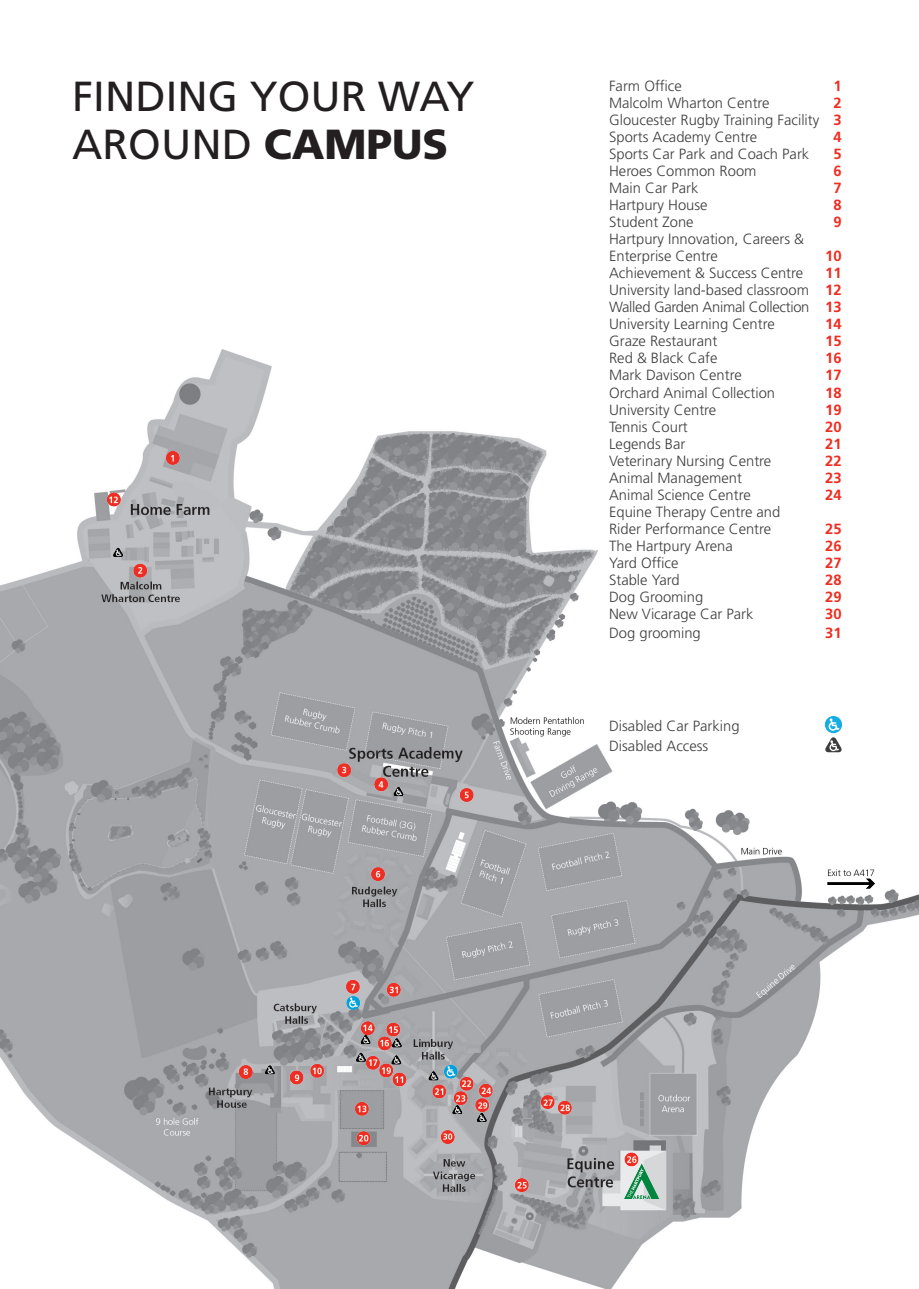
<style>
.page{position:relative;width:919px;height:1289px;background:#fff}
.page>*{position:absolute;margin:0;border:0;box-sizing:border-box;transform-origin:0 0}
.t1{font:42px/48px "Frutiger LT Std";color:#231f20}
.t2{font:300 14.7px/17px "Frutiger LT Std";color:#3e3e3f}
.t3{font:700 14.7px "Frutiger LT Std";color:#ee2e22}
.t4{font:300 14.7px "Frutiger LT Std";letter-spacing:-.02em;color:#3e3e3f}
.s1{font-weight:900}
</style>
<div class="page">
<img style="left:0;top:349px;width:918px;height:939px">
<img style="left:108px;top:451px;width:766px;height:746px">
<svg style="left:824px;top:716px;width:18px;height:17px"></svg>
<svg style="left:824px;top:718px;width:18px;height:34px"></svg>
<p class="t1" style="left:72px;top:73px;width:403px">FINDING YOUR WAY<br>AROUND <span class="s1">CAMPUS</span></p>
<p class="t2" style="left:609px;top:77px;width:74px">Farm Office</p>
<p class="t3" style="left:833px;top:77px;width:10px">1</p>
<p class="t2" style="left:609px;top:94px;width:162px">Malcolm Wharton Centre</p>
<p class="t3" style="left:833px;top:94px;width:10px">2</p>
<p class="t2" style="left:609px;top:111px;width:212px">Gloucester Rugby Training Facility</p>
<p class="t3" style="left:833px;top:111px;width:10px">3</p>
<p class="t2" style="left:609px;top:128px;width:150px">Sports Academy Centre</p>
<p class="t3" style="left:833px;top:128px;width:10px">4</p>
<p class="t2" style="left:609px;top:145px;width:202px">Sports Car Park and Coach Park</p>
<p class="t3" style="left:833px;top:145px;width:10px">5</p>
<p class="t2" style="left:609px;top:162px;width:149px">Heroes Common Room</p>
<p class="t3" style="left:833px;top:162px;width:10px">6</p>
<p class="t2" style="left:609px;top:180px;width:91px">Main Car Park</p>
<p class="t3" style="left:833px;top:179px;width:10px">7</p>
<p class="t2" style="left:609px;top:197px;width:100px">Hartpury House</p>
<p class="t3" style="left:833px;top:196px;width:10px">8</p>
<p class="t2" style="left:609px;top:214px;width:86px">Student Zone</p>
<p class="t3" style="left:833px;top:213px;width:10px">9</p>
<p class="t2" style="left:609px;top:231px;width:196px">Hartpury Innovation, Careers &amp;<br>Enterprise Centre</p>
<p class="t3" style="left:825px;top:247px;width:18px">10</p>
<p class="t2" style="left:609px;top:265px;width:196px">Achievement &amp; Success Centre</p>
<p class="t3" style="left:825px;top:264px;width:18px">11</p>
<p class="t2" style="left:609px;top:282px;width:201px">University land-based classroom</p>
<p class="t3" style="left:825px;top:281px;width:18px">12</p>
<p class="t4" style="left:609px;top:299px;width:202px">Walled Garden Animal Collection</p>
<p class="t3" style="left:825px;top:298px;width:18px">13</p>
<p class="t2" style="left:609px;top:316px;width:167px">University Learning Centre</p>
<p class="t3" style="left:825px;top:315px;width:18px">14</p>
<p class="t2" style="left:609px;top:333px;width:110px">Graze Restaurant</p>
<p class="t3" style="left:825px;top:332px;width:18px">15</p>
<p class="t2" style="left:609px;top:350px;width:110px">Red &amp; Black Cafe</p>
<p class="t3" style="left:825px;top:349px;width:18px">16</p>
<p class="t2" style="left:609px;top:367px;width:134px">Mark Davison Centre</p>
<p class="t3" style="left:825px;top:367px;width:18px">17</p>
<p class="t2" style="left:609px;top:384px;width:167px">Orchard Animal Collection</p>
<p class="t3" style="left:825px;top:384px;width:18px">18</p>
<p class="t2" style="left:609px;top:401px;width:109px">University Centre</p>
<p class="t3" style="left:825px;top:401px;width:18px">19</p>
<p class="t2" style="left:609px;top:418px;width:80px">Tennis Court</p>
<p class="t3" style="left:825px;top:418px;width:18px">20</p>
<p class="t2" style="left:609px;top:435px;width:78px">Legends Bar</p>
<p class="t3" style="left:825px;top:435px;width:18px">21</p>
<p class="t2" style="left:609px;top:452px;width:164px">Veterinary Nursing Centre</p>
<p class="t3" style="left:825px;top:452px;width:18px">22</p>
<p class="t2" style="left:609px;top:469px;width:134px">Animal Management</p>
<p class="t3" style="left:825px;top:469px;width:18px">23</p>
<p class="t2" style="left:609px;top:486px;width:143px">Animal Science Centre</p>
<p class="t3" style="left:825px;top:486px;width:18px">24</p>
<p class="t2" style="left:609px;top:503px;width:173px">Equine Therapy Centre and</p>
<p class="t2" style="left:609px;top:520px;width:164px">Rider Performance Centre</p>
<p class="t3" style="left:825px;top:520px;width:18px">25</p>
<p class="t2" style="left:609px;top:537px;width:125px">The Hartpury Arena</p>
<p class="t3" style="left:825px;top:537px;width:18px">26</p>
<p class="t2" style="left:609px;top:554px;width:71px">Yard Office</p>
<p class="t3" style="left:825px;top:554px;width:18px">27</p>
<p class="t2" style="left:609px;top:571px;width:72px">Stable Yard</p>
<p class="t3" style="left:825px;top:571px;width:18px">28</p>
<p class="t2" style="left:609px;top:588px;width:96px">Dog Grooming</p>
<p class="t3" style="left:825px;top:588px;width:18px">29</p>
<p class="t2" style="left:609px;top:605px;width:146px">New Vicarage Car Park</p>
<p class="t3" style="left:825px;top:605px;width:18px">30</p>
<p class="t2" style="left:609px;top:624px;width:93px">Dog grooming</p>
<p class="t3" style="left:825px;top:623px;width:18px">31</p>
<p class="t2" style="left:609px;top:717px;width:132px">Disabled Car Parking</p>
<p class="t2" style="left:609px;top:737px;width:101px">Disabled Access</p>
</div>
